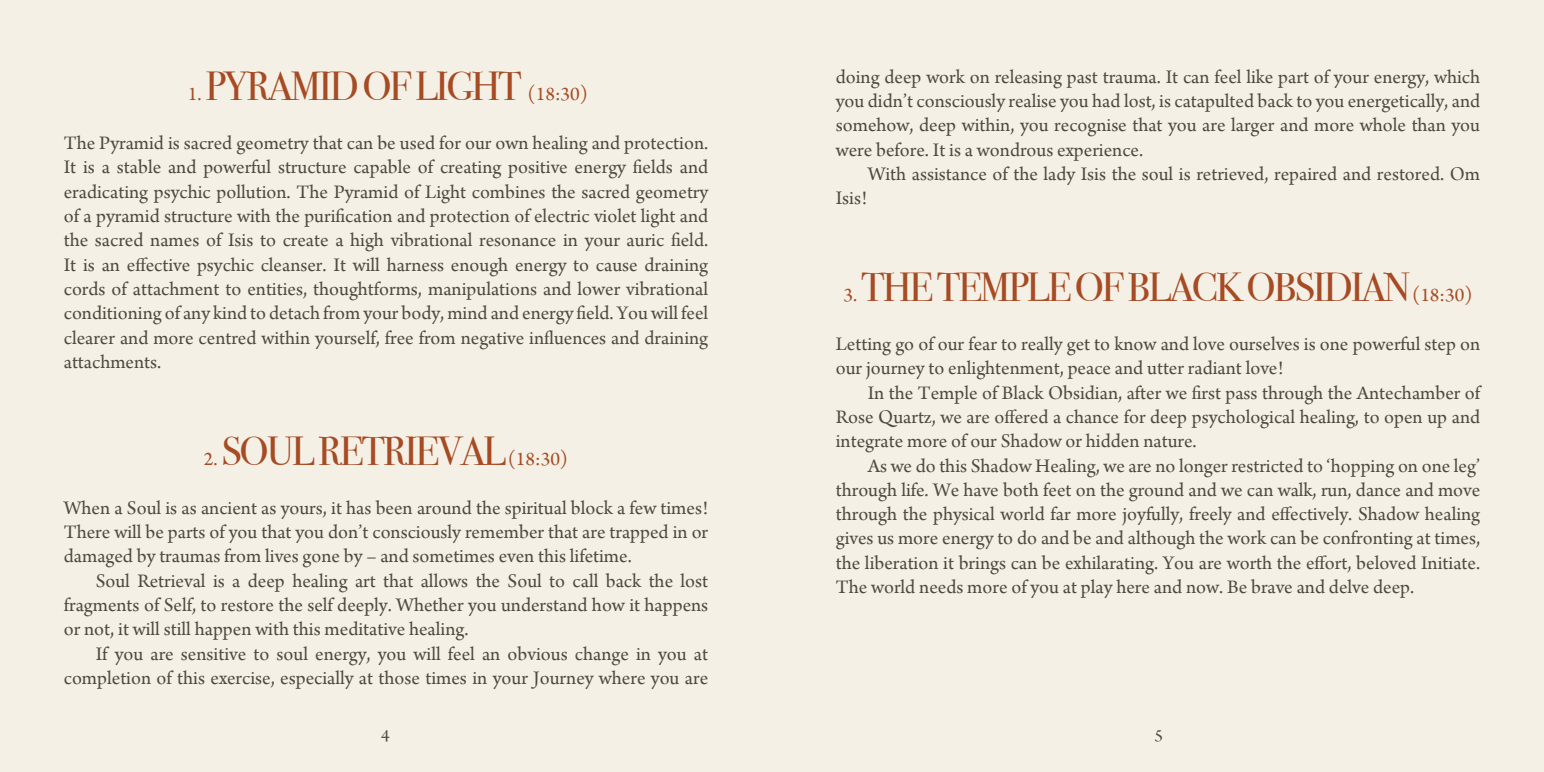
<style>
.page{position:relative;width:1544px;height:772px;background:#fff}
.page>*{position:absolute;margin:0;border:0;box-sizing:border-box;transform-origin:0 0}
.t1{font:40.5px "Bodoni Svty Two ITCTT Book";letter-spacing:-.05em;color:#a64b23}
.t2{font:20.25px/24.3px "Arno Pro";color:#504a3e;text-align:justify}
.t3{font:18px "Arno Pro";color:#504a3e}
.s1{font-family:"Arno Pro";font-size:20.25px}
</style>
<div class="page">
<div style="left:0;top:0;width:1543px;height:772px;background:#f4f0e5"></div>
<p class="t1" style="left:188px;top:63px;width:401px"><span class="s1">1.</span> PYRAMID OF LIGHT <span class="s1">(18:30)</span></p>
<p class="t2" style="left:64px;top:132px;width:646px">The Pyramid is sacred geometry that can be used for our own healing and protection.<br>It is a stable and powerful structure capable of creating positive energy fields and eradicating psychic pollution. The Pyramid of Light combines the sacred geometry of a pyramid structure with the purification and protection of electric violet light and the sacred names of Isis to create a high vibrational resonance in your auric field.<br>It is an effective psychic cleanser. It will harness enough energy to cause draining cords of attachment to entities, thoughtforms, manipulations and lower vibrational conditioning of any kind to detach from your body, mind and energy field. You will feel clearer and more centred within yourself, free from negative influences and draining attachments.</p>
<p class="t1" style="left:204px;top:427px;width:366px"><span class="s1">2.</span> SOUL RETRIEVAL <span class="s1">(18:30)</span></p>
<p class="t2" style="left:64px;top:496px;width:646px">When a Soul is as ancient as yours, it has been around the spiritual block a few times!<br>There will be parts of you that you don’t consciously remember that are trapped in or damaged by traumas from lives gone by – and sometimes even this lifetime.</p>
<p class="t2" style="left:64px;top:569px;width:646px;text-indent:32px">Soul Retrieval is a deep healing art that allows the Soul to call back the lost fragments of Self, to restore the self deeply. Whether you understand how it happens or not, it will still happen with this meditative healing.</p>
<p class="t2" style="left:64px;top:642px;width:646px;text-align:right">If you are sensitive to soul energy, you will feel an obvious change in you at completion of this exercise, especially at those times in your Journey where you are</p>
<p class="t2" style="left:836px;top:65px;width:646px">doing deep work on releasing past trauma. It can feel like part of your energy, which you didn’t consciously realise you had lost, is catapulted back to you energetically, and somehow, deep within, you recognise that you are larger and more whole than you were before. It is a wondrous experience.</p>
<p class="t2" style="left:867px;top:163px;width:614px">With assistance of the lady Isis the soul is retrieved, repaired and restored. Om</p>
<p class="t2" style="left:836px;top:187px;width:33px">Isis!</p>
<p class="t1" style="left:843px;top:263px;width:630px"><span class="s1">3.</span> THE TEMPLE OF BLACK OBSIDIAN <span class="s1">(18:30)</span></p>
<p class="t2" style="left:836px;top:333px;width:646px">Letting go of our fear to really get to know and love ourselves is one powerful step on our journey to enlightenment, peace and utter radiant love!</p>
<p class="t2" style="left:836px;top:381px;width:646px;text-indent:32px">In the Temple of Black Obsidian, after we first pass through the Antechamber of Rose Quartz, we are offered a chance for deep psychological healing, to open up and integrate more of our Shadow or hidden nature.</p>
<p class="t2" style="left:836px;top:454px;width:646px;text-indent:32px">As we do this Shadow Healing, we are no longer restricted to ‘hopping on one leg’ through life. We have both feet on the ground and we can walk, run, dance and move through the physical world far more joyfully, freely and effectively. Shadow healing gives us more energy to do and be and although the work can be confronting at times, the liberation it brings can be exhilarating. You are worth the effort, beloved Initiate.<br>The world needs more of you at play here and now. Be brave and delve deep.</p>
<p class="t3" style="left:381px;top:725px;width:10px">4</p>
<p class="t3" style="left:1154px;top:725px;width:10px">5</p>
</div>
